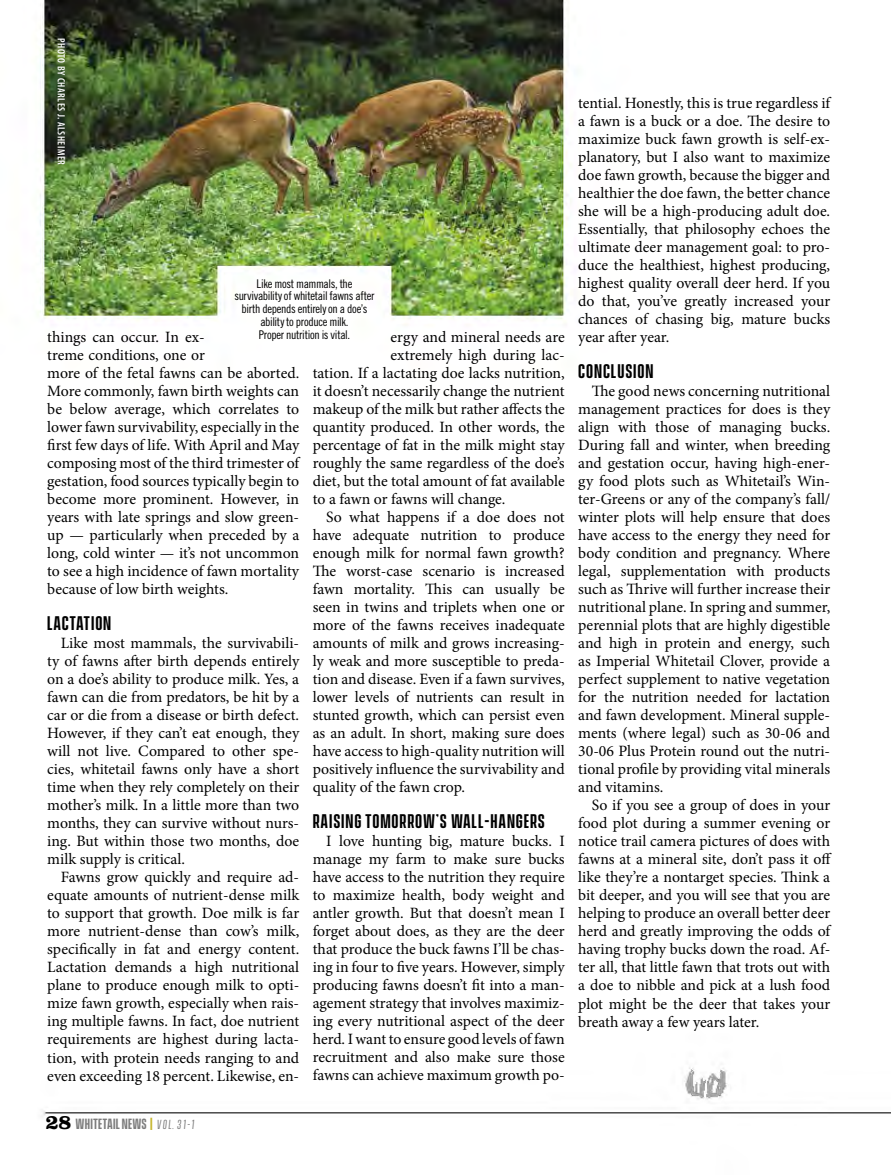
<style>
.page{position:relative;width:891px;height:1175px;background:#fff}
.page>*{position:absolute;margin:0;border:0;box-sizing:border-box;transform-origin:0 0}
.t1{font:600 18px "Vanguard CF";letter-spacing:.05em;color:#000}
.t2{font:15.75px/18px "Minion Pro";color:#000;text-align:justify}
.t3{font:600 13.5px "Vanguard CF";letter-spacing:.015em;color:#7c7c7c}
.t4{font:12px/12.8px "Trade Gothic LT Std Cn 18";letter-spacing:-.025em;color:#000;text-align:center}
.t5{font:600 condensed 10.5px "Myriad Pro";letter-spacing:.05em;color:#fff}
.s1{font-family:"Clarendon LT Std";font-weight:700;font-size:21px;color:#000}
.s2{color:#c5b52b}
.s3{font-weight:400;font-size:12px}
</style>
<div class="page">
<img style="left:37px;top:0;width:854px;height:1117px">
<p class="t5" style="left:67px;top:38px;width:128px;rotate:90deg">PHOTO BY CHARLES J. ALSHEIMER</p>
<p class="t4" style="left:234px;top:277px;width:142px">Like most mammals, the survivability of whitetail fawns after birth depends entirely on a doe’s ability to produce milk.<br>Proper nutrition is vital.</p>
<p class="t2" style="left:47px;top:328px;width:254px;text-align:left">things can occur. In ex-<br>treme conditions, one or<br>more of the fetal fawns can be aborted.<br>More commonly, fawn birth weights can be below average, which correlates to lower fawn survivability, especially in the first few days of life. With April and May composing most of the third trimester of gestation, food sources typically begin to become more prominent. However, in years with late springs and slow green&shy;up — particularly when preceded by a long, cold winter — it’s not uncommon to see a high incidence of fawn mortality because of low birth weights.</p>
<p class="t1" style="left:47px;top:613px;width:66px">LACTATION</p>
<p class="t2" style="left:47px;top:634px;width:254px;text-indent:13px">Like most mammals, the survivabili&shy;ty of fawns after birth depends entirely on a doe’s ability to produce milk. Yes, a fawn can die from predators, be hit by a car or die from a disease or birth defect.<br>However, if they can’t eat enough, they will not live. Compared to other spe&shy;cies, whitetail fawns only have a short time when they rely completely on their mother’s milk. In a little more than two months, they can survive without nurs&shy;ing. But within those two months, doe milk supply is critical.</p>
<p class="t2" style="left:47px;top:868px;width:254px;text-indent:13px">Fawns grow quickly and require ad&shy;equate amounts of nutrient-dense milk to support that growth. Doe milk is far more nutrient-dense than cow’s milk, specifically in fat and energy content.<br>Lactation demands a high nutritional plane to produce enough milk to opti&shy;mize fawn growth, especially when rais&shy;ing multiple fawns. In fact, doe nutrient requirements are highest during lacta&shy;tion, with protein needs ranging to and even exceeding 18 percent. Likewise, en-</p>
<p class="t2" style="left:391px;top:328px;width:176px">ergy and mineral needs are</p>
<p class="t2" style="left:391px;top:346px;width:176px">extremely high during lac-</p>
<p class="t2" style="left:313px;top:364px;width:254px">tation. If a lactating doe lacks nutrition,</p>
<p class="t2" style="left:313px;top:382px;width:254px">it doesn’t necessarily change the nutrient</p>
<p class="t2" style="left:313px;top:400px;width:254px">makeup of the milk but rather affects the</p>
<p class="t2" style="left:313px;top:418px;width:254px">quantity produced. In other words, the</p>
<p class="t2" style="left:313px;top:436px;width:254px">percentage of fat in the milk might stay</p>
<p class="t2" style="left:313px;top:454px;width:254px">roughly the same regardless of the doe’s</p>
<p class="t2" style="left:313px;top:472px;width:254px">diet, but the total amount of fat available</p>
<p class="t2" style="left:313px;top:490px;width:194px">to a fawn or fawns will change.</p>
<p class="t2" style="left:326px;top:508px;width:240px">So what happens if a doe does not</p>
<p class="t2" style="left:313px;top:526px;width:254px">have adequate nutrition to produce</p>
<p class="t2" style="left:313px;top:544px;width:254px">enough milk for normal fawn growth?</p>
<p class="t2" style="left:313px;top:562px;width:254px">The worst-case scenario is increased</p>
<p class="t2" style="left:313px;top:580px;width:254px">fawn mortality. This can usually be</p>
<p class="t2" style="left:313px;top:598px;width:254px">seen in twins and triplets when one or</p>
<p class="t2" style="left:313px;top:616px;width:253px">more of the fawns receives inadequate</p>
<p class="t2" style="left:313px;top:634px;width:254px">amounts of milk and grows increasing-</p>
<p class="t2" style="left:313px;top:652px;width:253px">ly weak and more susceptible to preda-</p>
<p class="t2" style="left:313px;top:670px;width:253px">tion and disease. Even if a fawn survives,</p>
<p class="t2" style="left:313px;top:688px;width:254px">lower levels of nutrients can result in</p>
<p class="t2" style="left:313px;top:706px;width:254px">stunted growth, which can persist even</p>
<p class="t2" style="left:313px;top:724px;width:253px">as an adult. In short, making sure does</p>
<p class="t2" style="left:313px;top:742px;width:254px">have access to high-quality nutrition will</p>
<p class="t2" style="left:313px;top:760px;width:253px">positively influence the survivability and</p>
<p class="t2" style="left:313px;top:778px;width:154px">quality of the fawn crop.</p>
<p class="t1" style="left:313px;top:811px;width:234px">RAISING TOMORROW’S WALL-HANGERS</p>
<p class="t2" style="left:313px;top:832px;width:254px;text-indent:13px">I love hunting big, mature bucks. I manage my farm to make sure bucks have access to the nutrition they require to maximize health, body weight and antler growth. But that doesn’t mean I forget about does, as they are the deer that produce the buck fawns I’ll be chas&shy;ing in four to five years. However, simply producing fawns doesn’t fit into a man&shy;agement strategy that involves maximiz&shy;ing every nutritional aspect of the deer herd. I want to ensure good levels of fawn recruitment and also make sure those fawns can achieve maximum growth po-</p>
<p class="t3" style="left:46px;top:1116px;width:151px"><span class="s1">28</span> WHITETAIL NEWS <span class="s2">|</span> <span class="s3">Vol. 31-1</span></p>
<p class="t2" style="left:578px;top:94px;width:254px">tential. Honestly, this is true regardless if a fawn is a buck or a doe. The desire to maximize buck fawn growth is self-ex&shy;planatory, but I also want to maximize doe fawn growth, because the bigger and healthier the doe fawn, the better chance she will be a high-producing adult doe.<br>Essentially, that philosophy echoes the ultimate deer management goal: to pro&shy;duce the healthiest, highest producing, highest quality overall deer herd. If you do that, you’ve greatly increased your chances of chasing big, mature bucks year after year.</p>
<p class="t1" style="left:578px;top:361px;width:77px">CONCLUSION</p>
<p class="t2" style="left:578px;top:382px;width:254px;text-indent:13px">The good news concerning nutritional management practices for does is they align with those of managing bucks.<br>During fall and winter, when breeding and gestation occur, having high-ener&shy;gy food plots such as Whitetail’s Win&shy;ter-Greens or any of the company’s fall/ winter plots will help ensure that does have access to the energy they need for body condition and pregnancy. Where legal, supplementation with products such as Thrive will further increase their nutritional plane. In spring and summer, perennial plots that are highly digestible and high in protein and energy, such as Imperial Whitetail Clover, provide a perfect supplement to native vegetation for the nutrition needed for lactation and fawn development. Mineral supple&shy;ments (where legal) such as 30-06 and 30-06 Plus Protein round out the nutri&shy;tional profile by providing vital minerals and vitamins.</p>
<p class="t2" style="left:578px;top:796px;width:255px;text-indent:13px">So if you see a group of does in your food plot during a summer evening or notice trail camera pictures of does with fawns at a mineral site, don’t pass it off like they’re a nontarget species. Think a bit deeper, and you will see that you are helping to produce an overall better deer herd and greatly improving the odds of having trophy bucks down the road. Af&shy;ter all, that little fawn that trots out with a doe to nibble and pick at a lush food plot might be the deer that takes your breath away a few years later.</p>
</div>
